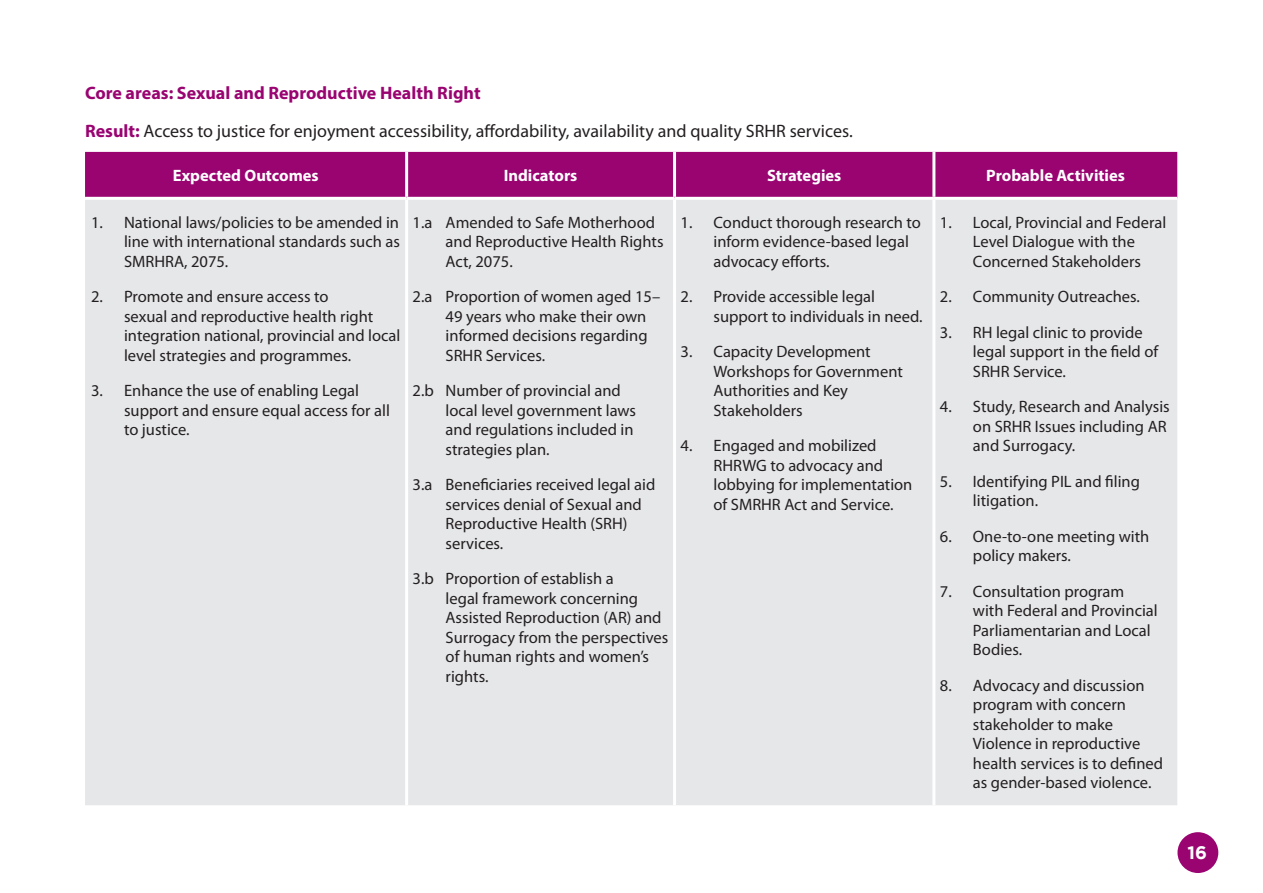
<style>
.page{position:relative;width:1263px;height:893px;background:#fff}
.page>*{position:absolute;margin:0;border:0;box-sizing:border-box;transform-origin:0 0}
.List_Paragraph{font:18px "Myriad Pro";color:#231f20}
.List_Paragraph-2{font:700 18px "Myriad Pro";color:#990471}
.t1{font:700 18px "Gotham";color:#fff}
.t2{font:16.5px/19.5px "Myriad Pro";color:#231f20}
.List_Paragraph-3{font:700 16.5px "Myriad Pro";color:#fff}
.s1{font-weight:700;color:#990471}
</style>
<div class="page">
<div style="left:85px;top:152px;width:1092px;height:45px;background:#990471"></div>
<div style="left:85px;top:200px;width:1092px;height:605px;background:#e6e7e9"></div>
<hr style="left:405px;top:152px;width:3px;height:45px;background:#fff">
<hr style="left:673px;top:152px;width:3px;height:45px;background:#fff">
<hr style="left:932px;top:152px;width:3px;height:45px;background:#fff">
<hr style="left:405px;top:200px;width:3px;height:605px;background:#fff">
<hr style="left:673px;top:200px;width:3px;height:605px;background:#fff">
<hr style="left:932px;top:200px;width:3px;height:605px;background:#fff">
<div style="left:1177px;top:832px;width:41px;height:41px;background:#990471;border-radius:50%"></div>
<p class="List_Paragraph-2" style="left:85px;top:81px;width:397px">Core areas: Sexual and Reproductive Health Right</p>
<p class="List_Paragraph" style="left:85px;top:120px;width:769px"><span class="s1">Result:</span> Access to justice for enjoyment accessibility, affordability, availability and quality SRHR services.</p>
<p class="List_Paragraph-3" style="left:173px;top:165px;width:147px">Expected Outcomes</p>
<p class="List_Paragraph-3" style="left:504px;top:165px;width:75px">Indicators</p>
<p class="List_Paragraph-3" style="left:767px;top:165px;width:76px">Strategies</p>
<p class="List_Paragraph-3" style="left:986px;top:165px;width:140px">Probable Activities</p>
<p class="t2" style="left:124px;top:212px;width:277px;text-align:justify;text-indent:-33px">1. National laws/policies to be amended in line with international standards such as SMRHRA, 2075.</p>
<p class="t2" style="left:124px;top:287px;width:278px;text-indent:-33px">2. Promote and ensure access to<br>sexual and reproductive health right integration national, provincial and local level strategies and programmes.</p>
<p class="t2" style="left:124px;top:381px;width:267px;text-indent:-33px">3. Enhance the use of enabling Legal support and ensure equal access for all to justice.</p>
<p class="t2" style="left:446px;top:212px;width:219px;text-indent:-33px">1.a Amended to Safe Motherhood and Reproductive Health Rights<br>Act, 2075.</p>
<p class="t2" style="left:446px;top:287px;width:216px;text-indent:-33px">2.a Proportion of women aged 15–<br>49 years who make their own informed decisions regarding<br>SRHR Services.</p>
<p class="t2" style="left:446px;top:381px;width:192px;text-indent:-33px">2.b Number of provincial and local level government laws and regulations included in strategies plan.</p>
<p class="t2" style="left:446px;top:475px;width:211px;text-indent:-33px">3.a Beneficiaries received legal aid services denial of Sexual and<br>Reproductive Health (SRH) services.</p>
<p class="t2" style="left:446px;top:569px;width:224px;text-indent:-33px">3.b Proportion of establish a<br>legal framework concerning<br>Assisted Reproduction (AR) and<br>Surrogacy from the perspectives of human rights and women’s rights.</p>
<p class="t2" style="left:713px;top:212px;width:209px;text-indent:-33px">1. Conduct thorough research to inform evidence-based legal advocacy efforts.</p>
<p class="t2" style="left:713px;top:287px;width:211px;text-indent:-33px">2. Provide accessible legal support to individuals in need.</p>
<p class="t2" style="left:713px;top:342px;width:191px;text-indent:-33px">3. Capacity Development<br>Workshops for Government<br>Authorities and Key<br>Stakeholders</p>
<p class="t2" style="left:713px;top:436px;width:200px;text-indent:-33px">4. Engaged and mobilized<br>RHRWG to advocacy and lobbying for implementation of SMRHR Act and Service.</p>
<p class="t2" style="left:940px;top:212px;width:228px;text-align:center">1. Local, Provincial and Federal<br>Level Dialogue with the<br>Concerned Stakeholders</p>
<p class="t2" style="left:940px;top:287px;width:201px">2. Community Outreaches.</p>
<p class="t2" style="left:973px;top:322px;width:187px;text-indent:-33px">3. RH legal clinic to provide legal support in the field of<br>SRHR Service.</p>
<p class="t2" style="left:973px;top:397px;width:198px;text-indent:-33px">4. Study, Research and Analysis on SRHR Issues including AR and Surrogacy.</p>
<p class="t2" style="left:973px;top:471px;width:168px;text-indent:-33px">5. Identifying PIL and filing litigation.</p>
<p class="t2" style="left:973px;top:526px;width:178px;text-indent:-33px">6. One-to-one meeting with policy makers.</p>
<p class="t2" style="left:973px;top:581px;width:186px;text-indent:-33px">7. Consultation program with Federal and Provincial<br>Parliamentarian and Local<br>Bodies.</p>
<p class="t2" style="left:973px;top:675px;width:192px;text-indent:-33px">8. Advocacy and discussion program with concern stakeholder to make<br>Violence in reproductive health services is to defined as gender-based violence.</p>
<p class="t1" style="left:1187px;top:843px;width:21px">16</p>
</div>
